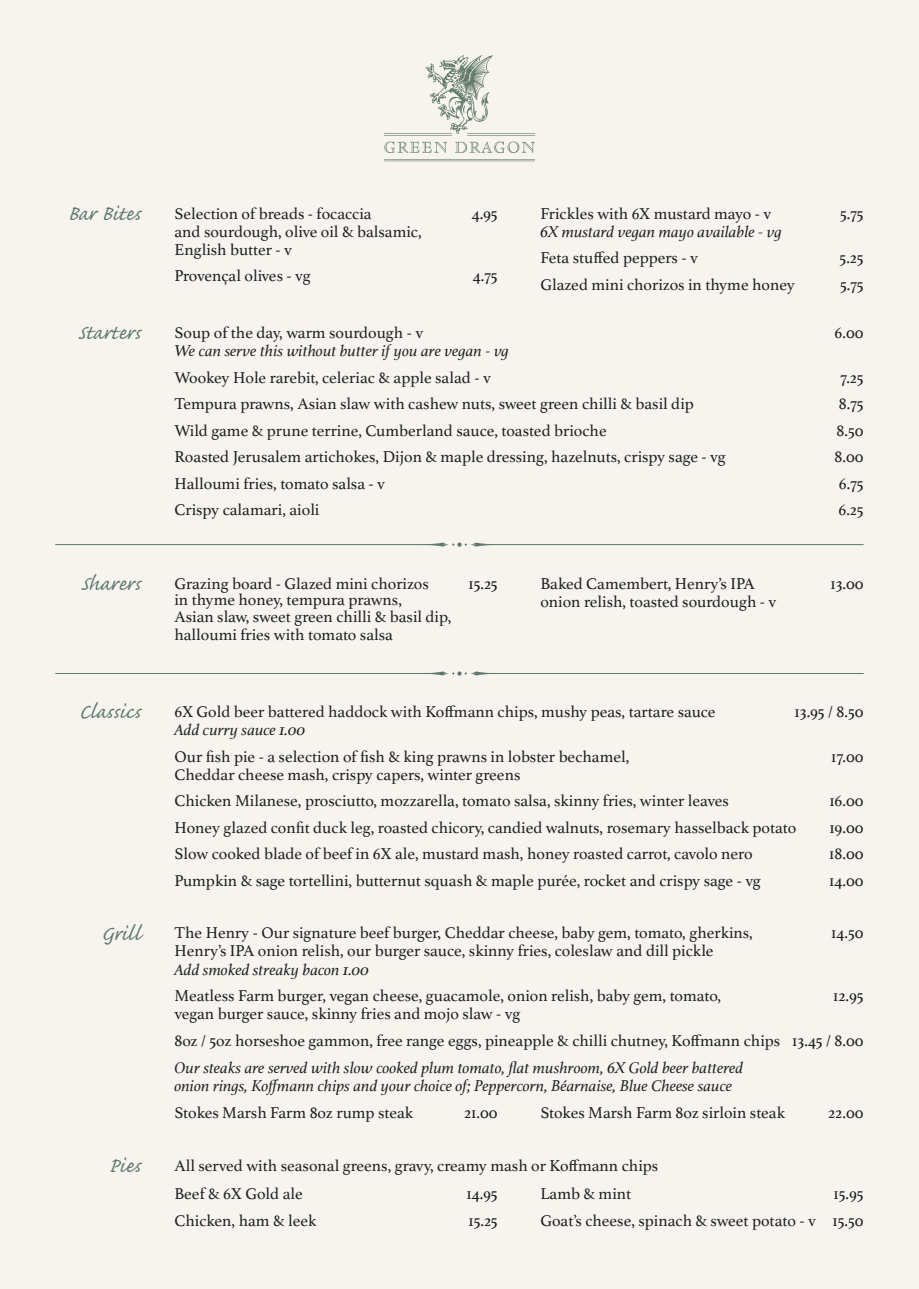
<style>
.page{position:relative;width:919px;height:1289px;background:#fff}
.page>*{position:absolute;margin:0;border:0;box-sizing:border-box;transform-origin:0 0}
.t1{font:27px "Caflisch Script MM";color:#5d786b}
.AW21_Body_Text{font:16.5px "Athelas";color:#1f2223}
.AW21_Body_Text__Colu{font:16.5px/16.5px "Athelas";color:#1f2223}
.Additional_Text{font:italic 16.5px/18px "Athelas";color:#1f2223}
.Additional_Text-2{font:16.5px "Athelas";color:#1f2223}
.Additional_Text__Col{font:italic 16.5px "Athelas";color:#1f2223}
</style>
<div class="page">
<div style="left:0;top:0;width:918px;height:1288px;background:#f7f4ef"></div>
<svg style="left:431px;top:671px;width:57px;height:4px"></svg>
<hr style="left:55px;top:673px;width:388px;height:1px;background:#5d786b">
<hr style="left:476px;top:673px;width:387px;height:1px;background:#5d786b">
<svg style="left:416px;top:542px;width:87px;height:5px"></svg>
<hr style="left:55px;top:544px;width:388px;height:1px;background:#5d786b">
<hr style="left:476px;top:544px;width:387px;height:1px;background:#5d786b">
<svg style="left:384px;top:55px;width:151px;height:98px"></svg>
<svg style="left:384px;top:159px;width:151px;height:3px"></svg>
<p class="t1" style="left:68px;top:200px;width:74px">Bar Bites</p>
<p class="AW21_Body_Text__Colu" style="left:174px;top:204px;width:199px">Selection of breads - focaccia</p>
<p class="AW21_Body_Text__Colu" style="left:471px;top:204px;width:28px">4.95</p>
<p class="AW21_Body_Text__Colu" style="left:174px;top:222px;width:249px;line-height:18px">and sourdough, olive oil &amp; balsamic,<br>English butter - v</p>
<p class="AW21_Body_Text__Colu" style="left:174px;top:267px;width:138px">Provençal olives - vg</p>
<p class="AW21_Body_Text__Colu" style="left:473px;top:267px;width:26px">4.75</p>
<p class="AW21_Body_Text__Colu" style="left:540px;top:204px;width:232px">Frickles with 6X mustard mayo - v</p>
<p class="AW21_Body_Text__Colu" style="left:839px;top:204px;width:25px">5.75</p>
<p class="Additional_Text__Col" style="left:540px;top:218px;width:243px">6X mustard vegan mayo available - vg</p>
<p class="AW21_Body_Text__Colu" style="left:540px;top:249px;width:159px">Feta stuffed peppers - v</p>
<p class="AW21_Body_Text__Colu" style="left:839px;top:249px;width:26px">5.25</p>
<p class="AW21_Body_Text__Colu" style="left:540px;top:275px;width:256px">Glazed mini chorizos in thyme honey</p>
<p class="AW21_Body_Text__Colu" style="left:839px;top:275px;width:25px">5.75</p>
<p class="t1" style="left:78px;top:319px;width:64px">Starters</p>
<p class="AW21_Body_Text" style="left:174px;top:319px;width:250px">Soup of the day, warm sourdough - v</p>
<p class="AW21_Body_Text" style="left:834px;top:319px;width:31px">6.00</p>
<p class="Additional_Text" style="left:174px;top:341px;width:336px">We can serve this without butter if you are vegan - vg</p>
<p class="AW21_Body_Text" style="left:174px;top:364px;width:318px">Wookey Hole rarebit, celeriac &amp; apple salad - v</p>
<p class="AW21_Body_Text" style="left:840px;top:364px;width:25px">7.25</p>
<p class="AW21_Body_Text" style="left:174px;top:390px;width:521px">Tempura prawns, Asian slaw with cashew nuts, sweet green chilli &amp; basil dip</p>
<p class="AW21_Body_Text" style="left:838px;top:390px;width:26px">8.75</p>
<p class="AW21_Body_Text" style="left:174px;top:417px;width:433px">Wild game &amp; prune terrine, Cumberland sauce, toasted brioche</p>
<p class="AW21_Body_Text" style="left:836px;top:417px;width:29px">8.50</p>
<p class="AW21_Body_Text" style="left:174px;top:443px;width:553px">Roasted Jerusalem artichokes, Dijon &amp; maple dressing, hazelnuts, crispy sage - vg</p>
<p class="AW21_Body_Text" style="left:834px;top:443px;width:31px">8.00</p>
<p class="AW21_Body_Text" style="left:174px;top:470px;width:212px">Halloumi fries, tomato salsa - v</p>
<p class="AW21_Body_Text" style="left:838px;top:470px;width:26px">6.75</p>
<p class="AW21_Body_Text" style="left:174px;top:496px;width:146px">Crispy calamari, aioli</p>
<p class="AW21_Body_Text" style="left:838px;top:496px;width:27px">6.25</p>
<p class="t1" style="left:81px;top:569px;width:61px">Sharers</p>
<p class="AW21_Body_Text__Colu" style="left:174px;top:574px;width:256px">Grazing board - Glazed mini chorizos</p>
<p class="AW21_Body_Text__Colu" style="left:468px;top:574px;width:31px">15.25</p>
<p class="AW21_Body_Text__Colu" style="left:174px;top:591px;width:278px">in thyme honey, tempura prawns,<br>Asian slaw, sweet green chilli &amp; basil dip,</p>
<p class="AW21_Body_Text__Colu" style="left:174px;top:625px;width:220px">halloumi fries with tomato salsa</p>
<p class="AW21_Body_Text__Colu" style="left:540px;top:574px;width:216px">Baked Camembert, Henry’s IPA</p>
<p class="AW21_Body_Text__Colu" style="left:830px;top:574px;width:35px">13.00</p>
<p class="AW21_Body_Text__Colu" style="left:540px;top:592px;width:237px">onion relish, toasted sourdough - v</p>
<p class="t1" style="left:79px;top:698px;width:63px">Classics</p>
<p class="Additional_Text-2" style="left:174px;top:698px;width:542px">6X Gold beer battered haddock with Koffmann chips, mushy peas, tartare sauce</p>
<p class="Additional_Text-2" style="left:794px;top:698px;width:71px">13.95 / 8.50</p>
<p class="Additional_Text" style="left:174px;top:720px;width:132px">Add curry sauce 1.00</p>
<p class="Additional_Text-2" style="left:174px;top:743px;width:456px">Our fish pie - a selection of fish &amp; king prawns in lobster bechamel,</p>
<p class="Additional_Text-2" style="left:831px;top:743px;width:34px">17.00</p>
<p class="Additional_Text-2" style="left:174px;top:761px;width:347px">Cheddar cheese mash, crispy capers, winter greens</p>
<p class="AW21_Body_Text" style="left:174px;top:787px;width:556px">Chicken Milanese, prosciutto, mozzarella, tomato salsa, skinny fries, winter leaves</p>
<p class="AW21_Body_Text" style="left:829px;top:787px;width:36px">16.00</p>
<p class="AW21_Body_Text" style="left:174px;top:814px;width:623px">Honey glazed confit duck leg, roasted chicory, candied walnuts, rosemary hasselback potato</p>
<p class="AW21_Body_Text" style="left:829px;top:814px;width:36px">19.00</p>
<p class="AW21_Body_Text" style="left:174px;top:840px;width:579px">Slow cooked blade of beef in 6X ale, mustard mash, honey roasted carrot, cavolo nero</p>
<p class="AW21_Body_Text" style="left:829px;top:840px;width:36px">18.00</p>
<p class="AW21_Body_Text" style="left:174px;top:867px;width:588px">Pumpkin &amp; sage tortellini, butternut squash &amp; maple purée, rocket and crispy sage - vg</p>
<p class="AW21_Body_Text" style="left:829px;top:867px;width:36px">14.00</p>
<p class="t1" style="left:102px;top:919px;width:40px">Grill</p>
<p class="AW21_Body_Text" style="left:174px;top:919px;width:580px">The Henry - Our signature beef burger, Cheddar cheese, baby gem, tomato, gherkins,</p>
<p class="AW21_Body_Text" style="left:831px;top:919px;width:34px">14.50</p>
<p class="AW21_Body_Text" style="left:174px;top:937px;width:540px">Henry’s IPA onion relish, our burger sauce, skinny fries, coleslaw and dill pickle</p>
<p class="Additional_Text" style="left:174px;top:959px;width:196px">Add smoked streaky bacon 1.00</p>
<p class="AW21_Body_Text" style="left:174px;top:982px;width:548px">Meatless Farm burger, vegan cheese, guacamole, onion relish, baby gem, tomato,</p>
<p class="AW21_Body_Text" style="left:833px;top:982px;width:32px">12.95</p>
<p class="AW21_Body_Text" style="left:174px;top:1000px;width:347px">vegan burger sauce, skinny fries and mojo slaw - vg</p>
<p class="AW21_Body_Text" style="left:174px;top:1026px;width:690px">8oz / 5oz horseshoe gammon, free range eggs, pineapple &amp; chilli chutney, Koffmann chips 13.45 / 8.00</p>
<p class="Additional_Text" style="left:174px;top:1057px;width:570px">Our steaks are served with slow cooked plum tomato, flat mushroom, 6X Gold beer battered onion rings, Koffmann chips and your choice of; Peppercorn, Béarnaise, Blue Cheese sauce</p>
<p class="AW21_Body_Text__Colu" style="left:174px;top:1103px;width:240px">Stokes Marsh Farm 8oz rump steak</p>
<p class="AW21_Body_Text__Colu" style="left:464px;top:1103px;width:35px">21.00</p>
<p class="AW21_Body_Text__Colu" style="left:540px;top:1103px;width:246px">Stokes Marsh Farm 8oz sirloin steak</p>
<p class="AW21_Body_Text__Colu" style="left:828px;top:1103px;width:37px">22.00</p>
<p class="t1" style="left:109px;top:1151px;width:33px">Pies</p>
<p class="AW21_Body_Text" style="left:174px;top:1152px;width:485px">All served with seasonal greens, gravy, creamy mash or Koffmann chips</p>
<p class="AW21_Body_Text__Colu" style="left:174px;top:1185px;width:130px">Beef &amp; 6X Gold ale</p>
<p class="AW21_Body_Text__Colu" style="left:466px;top:1185px;width:33px">14.95</p>
<p class="AW21_Body_Text__Colu" style="left:174px;top:1211px;width:143px">Chicken, ham &amp; leek</p>
<p class="AW21_Body_Text__Colu" style="left:468px;top:1211px;width:31px">15.25</p>
<p class="AW21_Body_Text__Colu" style="left:540px;top:1185px;width:92px">Lamb &amp; mint</p>
<p class="AW21_Body_Text__Colu" style="left:833px;top:1185px;width:32px">15.95</p>
<p class="AW21_Body_Text__Colu" style="left:540px;top:1211px;width:325px">Goat’s cheese, spinach &amp; sweet potato - v 15.50</p>
</div>
